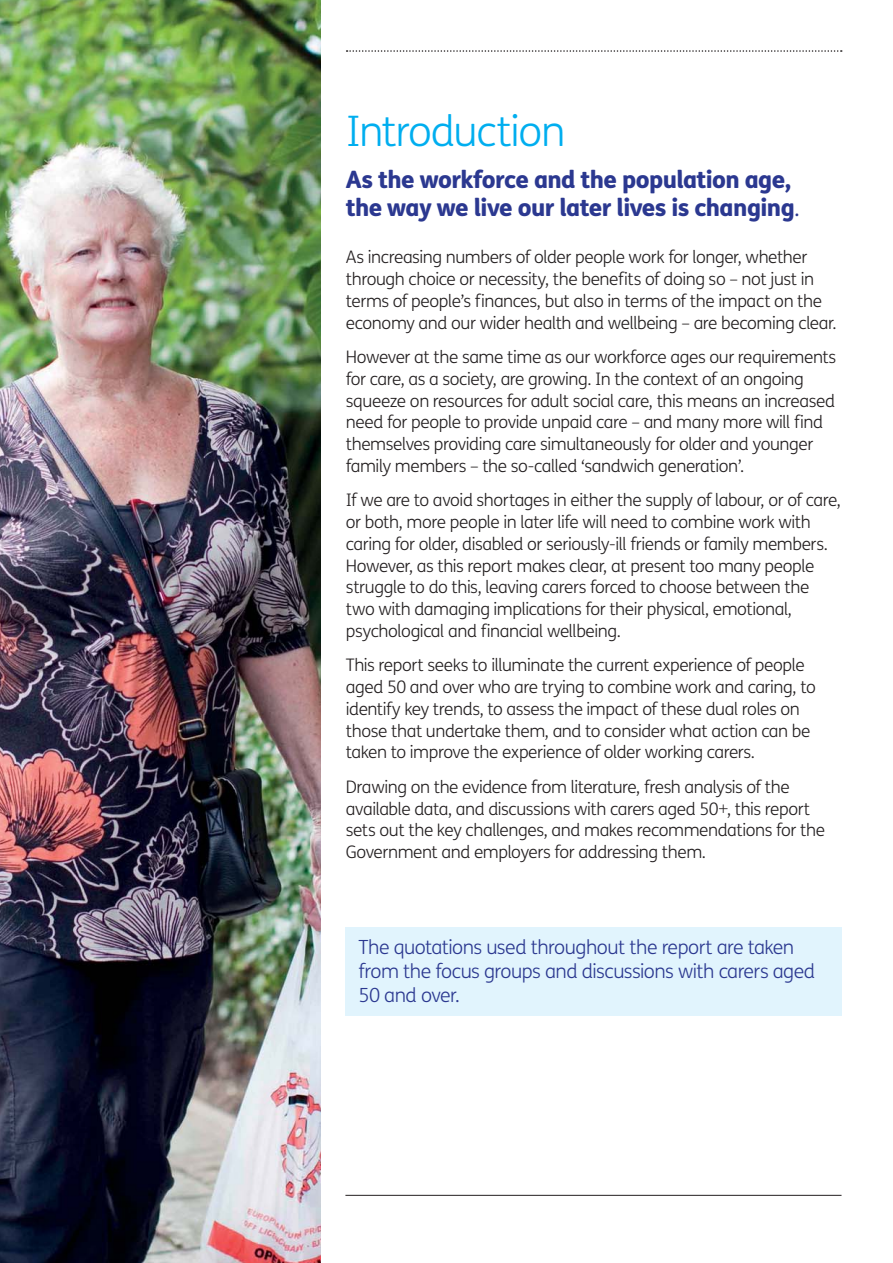
<style>
.page{position:relative;width:893px;height:1263px;background:#fff}
.page>*{position:absolute;margin:0;border:0;box-sizing:border-box;transform-origin:0 0}
.t1{font:300 42px "FS Me";letter-spacing:-.03em;color:#00aeef}
.t2{font:800 24px/28.5px "FS Me";letter-spacing:-.025em;color:#2b3890}
.t3{font:300 19.5px/24px "FS Me";letter-spacing:-.03em;color:#2b3890}
.t4{font:300 17.25px/21.8px "FS Me";letter-spacing:-.025em;color:#231f20}
.s1{font-weight:300}
</style>
<div class="page">
<svg style="left:347px;top:50px;width:495px;height:2px"></svg>
<hr style="left:345px;top:1195px;width:496px;height:1px;background:#231f20">
<img style="left:0;top:0;width:320px;height:1263px">
<div style="left:346px;top:927px;width:496px;height:89px;background:#e1f4fd"></div>
<h1 class="t1" style="left:346px;top:116px;width:221px">Introduction</h1>
<h2 class="t2" style="left:346px;top:168px;width:455px">As the workforce and the population age, the way we live our later lives is changing<span class="s1">.</span></h2>
<p class="t4" style="left:346px;top:248px;width:492px">As increasing numbers of older people work for longer, whether through choice or necessity, the benefits of doing so – not just in terms of people’s finances, but also in terms of the impact on the economy and our wider health and wellbeing – are becoming clear.</p>
<p class="t4" style="left:346px;top:348px;width:492px">However at the same time as our workforce ages our requirements for care, as a society, are growing. In the context of an ongoing squeeze on resources for adult social care, this means an increased need for people to provide unpaid care – and many more will find themselves providing care simultaneously for older and younger family members – the so-called ‘sandwich generation’.</p>
<p class="t4" style="left:346px;top:491px;width:497px">If we are to avoid shortages in either the supply of labour, or of care, or both, more people in later life will need to combine work with caring for older, disabled or seriously-ill friends or family members.<br>However, as this report makes clear, at present too many people struggle to do this, leaving carers forced to choose between the two with damaging implications for their physical, emotional, psychological and financial wellbeing.</p>
<p class="t4" style="left:346px;top:656px;width:471px">This report seeks to illuminate the current experience of people aged 50 and over who are trying to combine work and caring, to identify key trends, to assess the impact of these dual roles on those that undertake them, and to consider what action can be taken to improve the experience of older working carers.</p>
<p class="t4" style="left:346px;top:778px;width:481px">Drawing on the evidence from literature, fresh analysis of the available data, and discussions with carers aged 50+, this report sets out the key challenges, and makes recommendations for the Government and employers for addressing them.</p>
<p class="t3" style="left:359px;top:938px;width:458px">The quotations used throughout the report are taken from the focus groups and discussions with carers aged<br>50 and over.</p>
</div>
